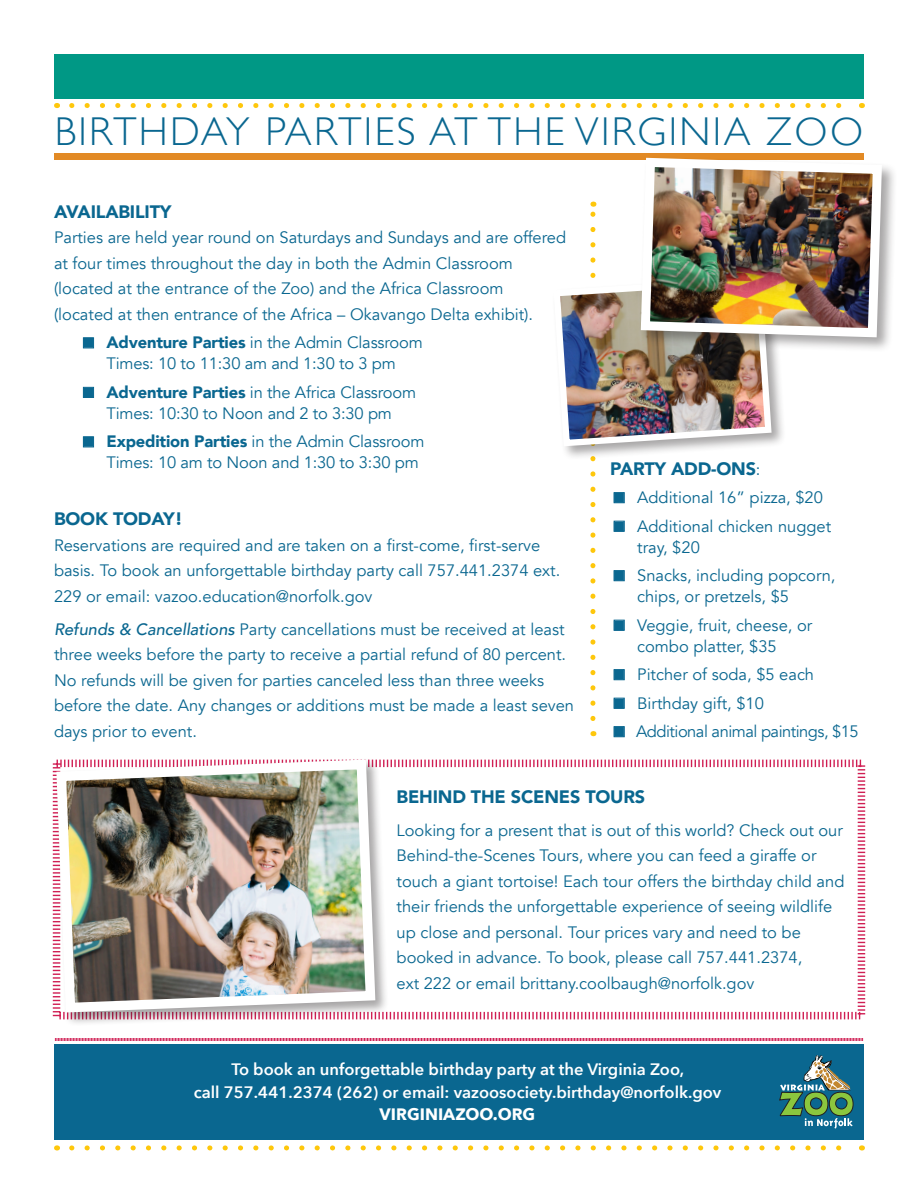
<style>
.page{position:relative;width:918px;height:1188px;background:#fff}
.page>*{position:absolute;margin:0;border:0;box-sizing:border-box;transform-origin:0 0}
.t1{font:300 40.2px "Gill Sans";letter-spacing:.06em;color:#0a6790}
.t2{font:900 18px "Avenir";letter-spacing:-.01em;color:#0a6790}
.t3{font:16.5px/25.5px "Avenir";color:#0a6790}
.t4{font:600 16.5px/22.5px "Avenir Next";color:#fff;text-align:center}
.t5{font:16.5px "Avenir";letter-spacing:-.03em;color:#0a6790}
.t6{font:700 16.5px "Avenir Next";color:#fff}
.s1{font-weight:900}
.s2{font-weight:500;font-style:italic}
.s3{font-weight:400;font-size:16.5px}
</style>
<div class="page">
<svg style="left:72px;top:1145px;width:770px;height:5px"></svg>
<svg style="left:55px;top:1038px;width:808px;height:3px;background:#df688c"></svg>
<div style="left:54px;top:1045px;width:810px;height:95px;background:#0a6790"></div>
<svg style="left:72px;top:103px;width:770px;height:5px"></svg>
<div style="left:54px;top:54px;width:810px;height:45px;background:#009885"></div>
<svg style="left:779px;top:1055px;width:75px;height:74px"></svg>
<svg style="left:389px;top:759px;width:477px;height:261px"></svg>
<div style="left:83px;top:387px;width:11px;height:11px;border:1px solid #0a6790"></div>
<div style="left:54px;top:154px;width:810px;height:6px;background:#e28a25"></div>
<div style="left:55px;top:758px;width:334px;height:268px;background:#231f20;opacity:.4"></div>
<img style="left:52px;top:758px;width:328px;height:259px">
<div style="left:552px;top:275px;width:234px;height:186px;background:#231f20;opacity:.4"></div>
<div style="left:639px;top:156px;width:258px;height:197px;background:#231f20;opacity:.4"></div>
<img style="left:636px;top:153px;width:251px;height:189px">
<img style="left:552px;top:202px;width:223px;height:517px">
<svg style="left:614px;top:726px;width:10px;height:11px"></svg>
<svg style="left:83px;top:338px;width:11px;height:10px"></svg>
<svg style="left:83px;top:387px;width:11px;height:10px"></svg>
<svg style="left:83px;top:437px;width:11px;height:10px"></svg>
<p class="t1" style="left:55px;top:100px;width:810px">BIRTHDAY PARTIES AT THE VIRGINIA ZOO</p>
<p class="t2" style="left:54px;top:196px;width:119px">AVAILABILITY</p>
<p class="t3" style="left:54px;top:225px;width:514px">Parties are held year round on Saturdays and Sundays and are offered at four times throughout the day in both the Admin Classroom (located at the entrance of the Zoo) and the Africa Classroom (located at then entrance of the Africa – Okavango Delta exhibit).</p>
<p class="t3" style="left:106px;top:332px;width:318px;line-height:21px"><span class="s1">Adventure Parties</span> in the Admin Classroom<br>Times: 10 to 11:30 am and 1:30 to 3 pm</p>
<p class="t3" style="left:106px;top:382px;width:311px;line-height:21px"><span class="s1">Adventure Parties</span> in the Africa Classroom<br>Times: 10:30 to Noon and 2 to 3:30 pm</p>
<p class="t3" style="left:106px;top:431px;width:319px;line-height:21px"><span class="s1">Expedition Parties</span> in the Admin Classroom<br>Times: 10 am to Noon and 1:30 to 3:30 pm</p>
<p class="t2" style="left:54px;top:504px;width:130px">BOOK TODAY!</p>
<p class="t3" style="left:54px;top:533px;width:508px">Reservations are required and are taken on a first-come, first-serve basis. To book an unforgettable birthday party call 757.441.2374 ext.<br>229 or email: vazoo.education@norfolk.gov</p>
<p class="t3" style="left:54px;top:617px;width:522px"><span class="s2">Refunds &amp; Cancellations</span> Party cancellations must be received at least three weeks before the party to receive a partial refund of 80 percent.<br>No refunds will be given for parties canceled less than three weeks before the date. Any changes or additions must be made a least seven days prior to event.</p>
<p class="t2" style="left:610px;top:453px;width:152px">PARTY ADD-ONS<span class="s3">:</span></p>
<p class="t3" style="left:637px;top:485px;width:187px">Additional 16” pizza, $20</p>
<p class="t3" style="left:637px;top:516px;width:196px;line-height:21px">Additional chicken nugget tray, $20</p>
<p class="t3" style="left:637px;top:565px;width:200px;line-height:21px">Snacks, including popcorn, chips, or pretzels, $5</p>
<p class="t3" style="left:637px;top:615px;width:177px;line-height:21px">Veggie, fruit, cheese, or combo platter, $35</p>
<p class="t3" style="left:637px;top:662px;width:178px">Pitcher of soda, $5 each</p>
<p class="t3" style="left:637px;top:690px;width:128px">Birthday gift, $10</p>
<p class="t5" style="left:636px;top:722px;width:224px">Additional animal paintings, $15</p>
<p class="t2" style="left:397px;top:781px;width:250px">BEHIND THE SCENES TOURS</p>
<p class="t3" style="left:397px;top:818px;width:449px">Looking for a present that is out of this world? Check out our Behind-the-Scenes Tours, where you can feed a giraffe or touch a giant tortoise! Each tour offers the birthday child and their friends the unforgettable experience of seeing wildlife up close and personal. Tour prices vary and need to be booked in advance. To book, please call 757.441.2374,<br>ext 222 or email brittany.coolbaugh@norfolk.gov</p>
<p class="t4" style="left:194px;top:1058px;width:529px">To book an unforgettable birthday party at the Virginia Zoo,<br>call 757.441.2374 (262) or email: vazoosociety.birthday@norfolk.gov</p>
<p class="t6" style="left:380px;top:1100px;width:157px">VIRGINIAZOO.ORG</p>
</div>
